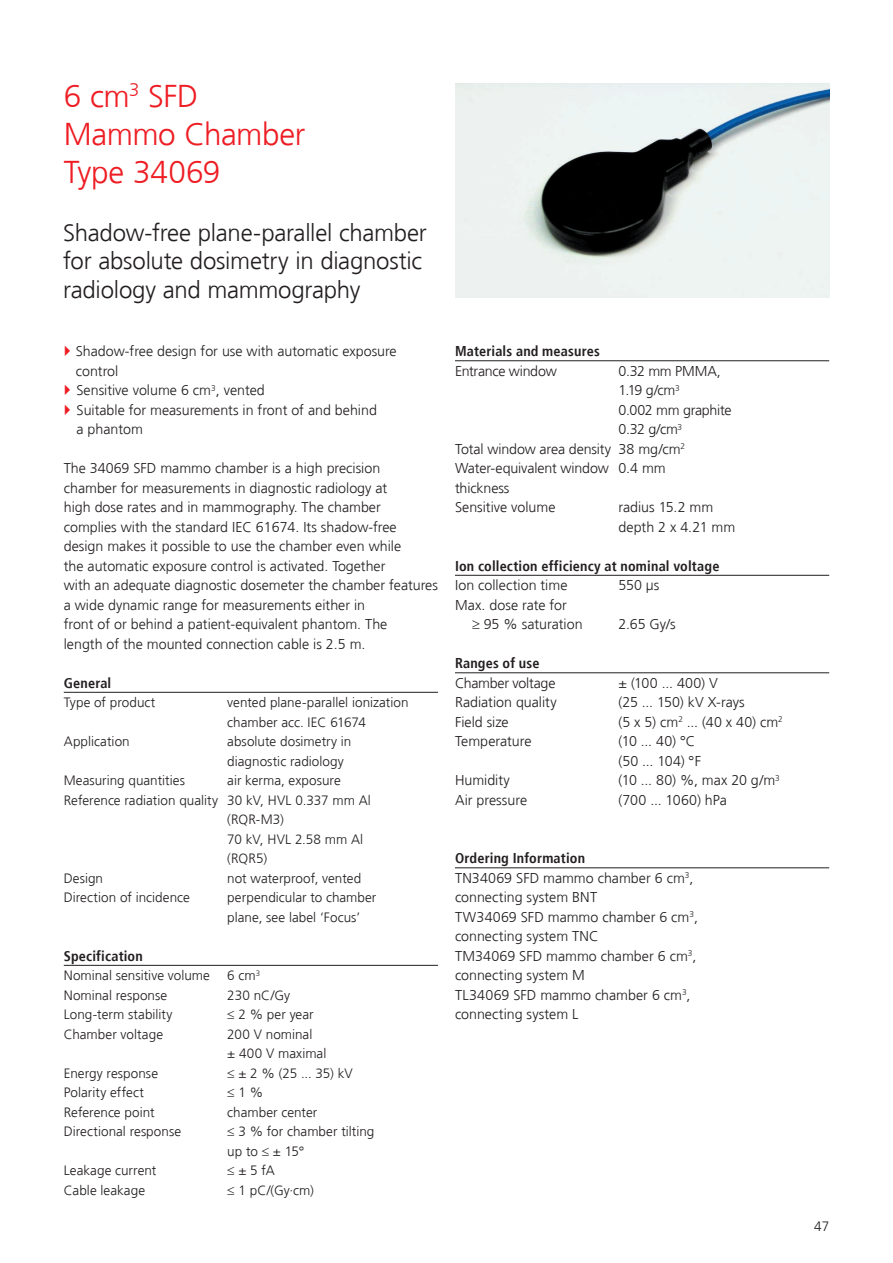
<style>
.page{position:relative;width:893px;height:1263px;background:#fff}
.page>*{position:absolute;margin:0;border:0;box-sizing:border-box;transform-origin:0 0}
.t1{font:300 31.5px/37.8px "Frutiger";letter-spacing:-.015em;color:#ee1d23}
.t2{font:300 24px/28.5px "Frutiger";letter-spacing:-.01em;color:#231f20}
.t3{font:300 14.25px/19.5px "Frutiger";color:#231f20}
.t4{font:700 condensed 14.25px "Frutiger";letter-spacing:.01em;color:#231f20}
.t5{font:300 14.25px "Frutiger";letter-spacing:-.02em;color:#231f20}
.t6{font:300 13.5px/19.5px "Frutiger";letter-spacing:.005em;color:#231f20}
.s1{font-weight:700;font-stretch:condensed}
</style>
<div class="page">
<img style="left:455px;top:83px;width:374px;height:215px">
<hr style="left:64px;top:692px;width:374px;height:1px;background:#231f20">
<hr style="left:64px;top:965px;width:374px;height:1px;background:#231f20">
<hr style="left:455px;top:360px;width:374px;height:1px;background:#231f20">
<hr style="left:455px;top:575px;width:374px;height:1px;background:#231f20">
<hr style="left:455px;top:672px;width:374px;height:1px;background:#231f20">
<hr style="left:455px;top:867px;width:374px;height:1px;background:#231f20">
<h1 class="t1" style="left:64px;top:78px;width:243px">6 cm<sup>3</sup> SFD<br>Mammo Chamber<br>Type 34069</h1>
<h2 class="t2" style="left:63px;top:219px;width:365px">Shadow-free plane-parallel chamber for absolute dosimetry in diagnostic radiology and mammography</h2>
<p class="t3" style="left:76px;top:342px;width:322px">Shadow-free design for use with automatic exposure control<br>Sensitive volume 6 cm<sup>3</sup>, vented<br>Suitable for measurements in front of and behind<br>a phantom</p>
<p class="t3" style="left:64px;top:459px;width:376px">The 34069 SFD mammo chamber is a high precision<br>chamber for measurements in diagnostic radiology at<br>high dose rates and in mammography. The chamber<br>complies with the standard IEC 61674. Its shadow-free design makes it possible to use the chamber even while<br>the automatic exposure control is activated. Together<br>with an adequate diagnostic dosemeter the chamber features a wide dynamic range for measurements either in<br>front of or behind a patient-equivalent phantom. The<br>length of the mounted connection cable is 2.5 m.</p>
<p class="t4" style="left:64px;top:674px;width:49px">General</p>
<p class="t6" style="left:64px;top:693px;width:93px">Type of product</p>
<p class="t6" style="left:227px;top:693px;width:183px">vented plane-parallel ionization chamber acc. IEC 61674</p>
<p class="t6" style="left:64px;top:732px;width:67px">Application</p>
<p class="t6" style="left:227px;top:732px;width:126px">absolute dosimetry in diagnostic radiology</p>
<p class="t6" style="left:64px;top:771px;width:123px">Measuring quantities</p>
<p class="t6" style="left:227px;top:771px;width:115px">air kerma, exposure</p>
<p class="t6" style="left:64px;top:791px;width:309px">Reference radiation quality 30 kV, HVL 0.337 mm Al</p>
<p class="t6" style="left:227px;top:810px;width:58px">(RQR-M3)</p>
<p class="t6" style="left:227px;top:830px;width:138px">70 kV, HVL 2.58 mm Al</p>
<p class="t6" style="left:227px;top:849px;width:41px">(RQR5)</p>
<p class="t6" style="left:64px;top:869px;width:41px">Design</p>
<p class="t6" style="left:227px;top:869px;width:135px">not waterproof, vented</p>
<p class="t6" style="left:64px;top:888px;width:128px">Direction of incidence</p>
<p class="t6" style="left:227px;top:888px;width:151px">perpendicular to chamber plane, see label ‘Focus’</p>
<p class="t4" style="left:64px;top:947px;width:81px">Specification</p>
<p class="t6" style="left:64px;top:966px;width:148px">Nominal sensitive volume</p>
<p class="t6" style="left:227px;top:966px;width:34px">6 cm<sup>3</sup></p>
<p class="t6" style="left:64px;top:986px;width:105px">Nominal response</p>
<p class="t6" style="left:227px;top:986px;width:64px">230 nC/Gy</p>
<p class="t6" style="left:64px;top:1005px;width:110px">Long-term stability</p>
<p class="t6" style="left:227px;top:1005px;width:88px">≤ 2 % per year</p>
<p class="t6" style="left:64px;top:1025px;width:101px">Chamber voltage</p>
<p class="t6" style="left:227px;top:1025px;width:101px">200 V nominal<br>± 400 V maximal</p>
<p class="t6" style="left:64px;top:1064px;width:96px">Energy response</p>
<p class="t6" style="left:227px;top:1064px;width:127px">≤ ± 2 % (25 ... 35) kV</p>
<p class="t6" style="left:64px;top:1083px;width:82px">Polarity effect</p>
<p class="t6" style="left:227px;top:1083px;width:37px">≤ 1 %</p>
<p class="t6" style="left:64px;top:1103px;width:92px">Reference point</p>
<p class="t6" style="left:227px;top:1103px;width:92px">chamber center</p>
<p class="t6" style="left:64px;top:1122px;width:119px">Directional response</p>
<p class="t6" style="left:227px;top:1122px;width:149px">≤ 3 % for chamber tilting up to ≤ ± 15°</p>
<p class="t6" style="left:64px;top:1161px;width:94px">Leakage current</p>
<p class="t6" style="left:227px;top:1161px;width:49px">≤ ± 5 fA</p>
<p class="t6" style="left:64px;top:1181px;width:83px">Cable leakage</p>
<p class="t6" style="left:227px;top:1181px;width:88px">≤ 1 pC/(Gy·cm)</p>
<p class="t4" style="left:455px;top:343px;width:147px">Materials and measures</p>
<p class="t5" style="left:455px;top:363px;width:103px">Entrance window</p>
<p class="t3" style="left:618px;top:361px;width:104px">0.32 mm PMMA,</p>
<p class="t3" style="left:618px;top:381px;width:63px">1.19 g/cm<sup>3</sup></p>
<p class="t5" style="left:618px;top:402px;width:115px">0.002 mm graphite</p>
<p class="t3" style="left:618px;top:420px;width:65px">0.32 g/cm<sup>3</sup></p>
<p class="t3" style="left:455px;top:439px;width:232px">Total window area density 38 mg/cm<sup>2</sup></p>
<p class="t3" style="left:455px;top:459px;width:212px">Water-equivalent window 0.4 mm</p>
<p class="t3" style="left:455px;top:478px;width:56px">thickness</p>
<p class="t3" style="left:455px;top:498px;width:102px">Sensitive volume</p>
<p class="t3" style="left:618px;top:498px;width:118px">radius 15.2 mm depth 2 x 4.21 mm</p>
<p class="t4" style="left:455px;top:557px;width:266px">Ion collection efficiency at nominal voltage</p>
<p class="t3" style="left:455px;top:576px;width:114px">Ion collection time</p>
<p class="t3" style="left:618px;top:576px;width:42px">550 μs</p>
<p class="t3" style="left:472px;top:595px;width:112px;text-indent:-17px">Max. dose rate for<br>≥ 95 % saturation</p>
<p class="t3" style="left:618px;top:615px;width:59px">2.65 Gy/s</p>
<p class="t4" style="left:455px;top:655px;width:86px">Ranges of use</p>
<p class="t5" style="left:455px;top:675px;width:102px">Chamber voltage</p>
<p class="t3" style="left:618px;top:673px;width:101px">± (100 ... 400) V</p>
<p class="t3" style="left:455px;top:693px;width:103px">Radiation quality</p>
<p class="t3" style="left:618px;top:693px;width:128px">(25 ... 150) kV X-rays</p>
<p class="t3" style="left:455px;top:712px;width:55px">Field size</p>
<p class="t3" style="left:618px;top:712px;width:166px">(5 x 5) cm<sup>2</sup> ... (40 x 40) cm<sup>2</sup></p>
<p class="t3" style="left:455px;top:732px;width:78px">Temperature</p>
<p class="t3" style="left:618px;top:732px;width:84px">(10 ... 40) °C (50 ... 104) °F</p>
<p class="t3" style="left:455px;top:771px;width:56px">Humidity</p>
<p class="t3" style="left:618px;top:771px;width:163px">(10 ... 80) %, max 20 g/m<sup>3</sup></p>
<p class="t3" style="left:455px;top:790px;width:74px">Air pressure</p>
<p class="t3" style="left:618px;top:790px;width:110px">(700 ... 1060) hPa</p>
<p class="t3" style="left:455px;top:849px;width:245px"><span class="s1">Ordering Information<br></span>TN34069 SFD mammo chamber 6 cm<sup>3</sup>, connecting system BNT<br>TW34069 SFD mammo chamber 6 cm<sup>3</sup>, connecting system TNC<br>TM34069 SFD mammo chamber 6 cm<sup>3</sup>, connecting system M<br>TL34069 SFD mammo chamber 6 cm<sup>3</sup>, connecting system L</p>
<p class="t6" style="left:814px;top:1216px;width:17px">47</p>
</div>
